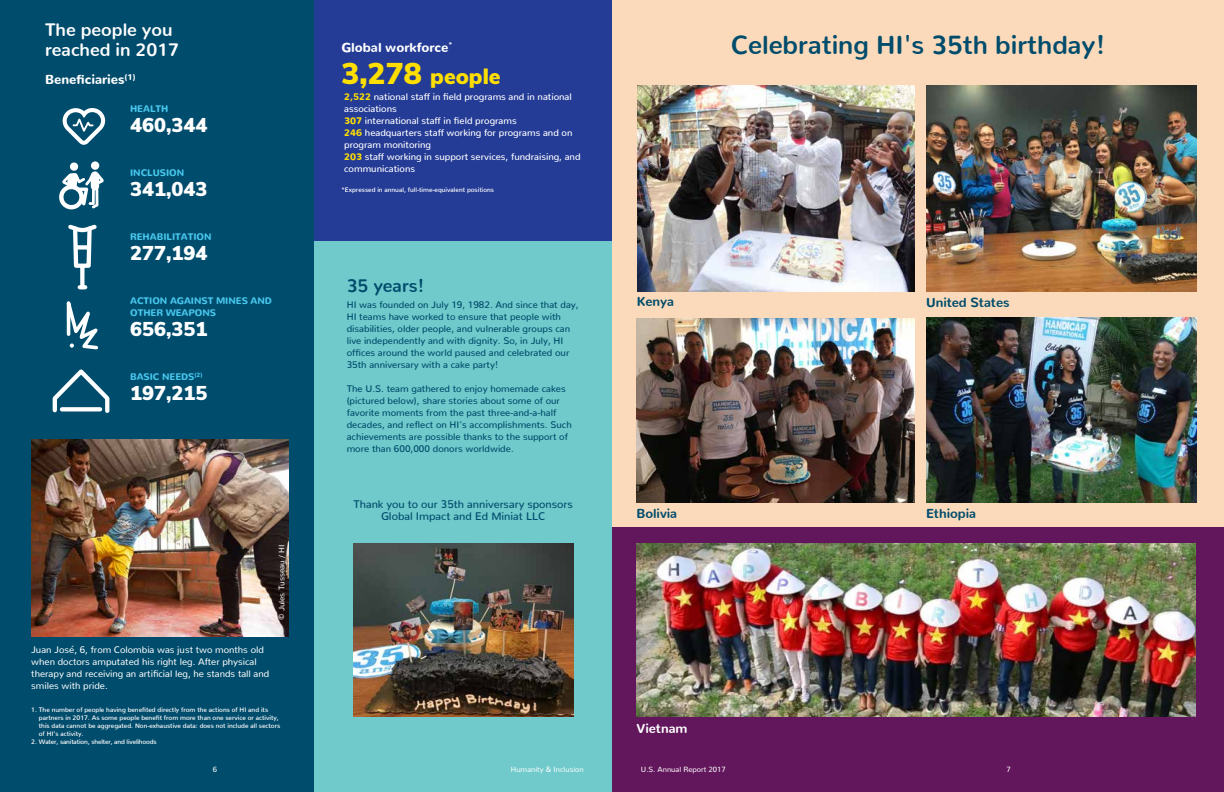
<style>
.page{position:relative;width:1224px;height:792px;background:#fff}
.page>*{position:absolute;margin:0;border:0;box-sizing:border-box;transform-origin:0 0}
.t1{font:700 26px "Nunito";color:#004c6c}
.t2{font:900 22px "Nunito Sans";color:#ffdf00}
.t3{font:900 20px "Nunito Sans";color:#fff}
.t4{font:700 18px/20px "Nunito";color:#fff}
.t5{font:700 18px "Nunito";color:#004c6c}
.t6{font:900 13px "Nunito";color:#fff}
.t7{font:800 13px "Nunito";color:#004c6c}
.t8{font:800 13px "Nunito";color:#fff}
.t9{font:500 11px/12px "Nunito";color:#004c6c;text-align:center}
.t10{font:500 9.5px/12px "Nunito";color:#004c6c}
.t11{font:500 9.5px/12px "Nunito";color:#fff}
.t12{font:9.5px/12px "Nunito";color:#fff}
.t13{font:900 9.5px/12px "Nunito";color:#48c7ed}
.t14{font:8px "Nunito";color:#fff}
.t15{font:7.5px "Nunito";color:#fff}
.t16{font:600 6.5px/8px "Nunito";color:#fff}
.t17{font:600 6.5px "Nunito";letter-spacing:-.02em;color:#fff}
.s1{font-size:30px}
.s2{font-weight:900;color:#ffdf00}
</style>
<div class="page">
<div style="left:612px;top:1px;width:612px;height:791px;background:#fadaba"></div>
<div style="left:0;top:0;width:314px;height:792px;background:#004c6c"></div>
<div style="left:314px;top:240px;width:298px;height:552px;background:#70cacb"></div>
<svg style="left:63px;top:108px;width:42px;height:37px"></svg>
<svg style="left:66px;top:224px;width:32px;height:126px"></svg>
<svg style="left:52px;top:369px;width:58px;height:44px"></svg>
<svg style="left:59px;top:162px;width:45px;height:47px"></svg>
<div style="left:314px;top:0;width:298px;height:240px;background:#243c96"></div>
<img style="left:31px;top:439px;width:257px;height:197px">
<img style="left:926px;top:318px;width:270px;height:185px">
<img style="left:637px;top:86px;width:278px;height:206px">
<img style="left:926px;top:86px;width:270px;height:206px">
<img style="left:354px;top:544px;width:220px;height:173px">
<img style="left:637px;top:319px;width:278px;height:184px">
<div style="left:612px;top:527px;width:612px;height:265px;background:#62165c"></div>
<img style="left:636px;top:544px;width:560px;height:173px">
<h3 class="t4" style="left:45px;top:18px;width:136px">The people you reached in 2017</h3>
<h3 class="t6" style="left:45px;top:68px;width:92px">Beneficiaries<sup>(1)</sup></h3>
<p class="t13" style="left:130px;top:102px;width:40px">HEALTH</p>
<h3 class="t3" style="left:130px;top:111px;width:79px">460,344</h3>
<p class="t13" style="left:130px;top:166px;width:56px">INCLUSION</p>
<h3 class="t3" style="left:130px;top:175px;width:79px">341,043</h3>
<p class="t13" style="left:130px;top:230px;width:83px">REHABILITATION</p>
<h3 class="t3" style="left:130px;top:239px;width:79px">277,194</h3>
<p class="t13" style="left:130px;top:294px;width:143px">ACTION AGAINST MINES AND<br>OTHER WEAPONS</p>
<h3 class="t3" style="left:130px;top:315px;width:79px">656,351</h3>
<p class="t13" style="left:130px;top:370px;width:74px">BASIC NEEDS<sup>(2)</sup></p>
<h3 class="t3" style="left:130px;top:379px;width:79px">197,215</h3>
<p class="t14" style="left:275px;top:620px;width:77px;rotate:-90deg">© Jules Tusseau / HI</p>
<p class="t12" style="left:31px;top:643px;width:240px">Juan José, 6, from Colombia was just two months old when doctors amputated his right leg. After physical therapy and receiving an artificial leg, he stands tall and smiles with pride.</p>
<p class="t16" style="left:39px;top:705px;width:243px;text-indent:-8px">1. The number of people having benefited directly from the actions of HI and its partners in 2017. As some people benefit from more than one service or activity, this data cannot be aggregated. Non-exhaustive data: does not include all sectors of HI’s activity.</p>
<p class="t17" style="left:31px;top:736px;width:127px">2. Water, sanitation, shelter, and livelihoods</p>
<h3 class="t6" style="left:341px;top:36px;width:112px">Global workforce<sup>*</sup></h3>
<h2 class="t2" style="left:341px;top:60px;width:161px"><span class="s1">3,278</span> people</h2>
<p class="t11" style="left:344px;top:90px;width:238px"><span class="s2">2,522</span> national staff in field programs and in national associations<br><span class="s2">307</span> international staff in field programs<br><span class="s2">246</span> headquarters staff working for programs and on program monitoring<br><span class="s2">203</span> staff working in support services, fundraising, and communications</p>
<p class="t16" style="left:341px;top:185px;width:154px">*Expressed in annual, full-time-equivalent positions</p>
<h3 class="t5" style="left:347px;top:270px;width:79px">35 years!</h3>
<p class="t10" style="left:347px;top:298px;width:233px">HI was founded on July 19, 1982. And since that day, HI teams have worked to ensure that people with disabilities, older people, and vulnerable groups can live independently and with dignity. So, in July, HI offices around the world paused and celebrated our 35th anniversary with a cake party!</p>
<p class="t10" style="left:347px;top:382px;width:227px">The U.S. team gathered to enjoy homemade cakes (pictured below), share stories about some of our favorite moments from the past three-and-a-half decades, and reflect on HI's accomplishments. Such achievements are possible thanks to the support of more than 600,000 donors worldwide.</p>
<p class="t9" style="left:353px;top:497px;width:221px">Thank you to our 35th anniversary sponsors<br>Global Impact and Ed Miniat LLC</p>
<p class="t15" style="left:213px;top:763px;width:6px">6</p>
<p class="t15" style="left:511px;top:763px;width:74px">Humanity &amp; Inclusion</p>
<h1 class="t1" style="left:731px;top:21px;width:376px">Celebrating HI's 35th birthday!</h1>
<h3 class="t7" style="left:637px;top:290px;width:39px">Kenya</h3>
<h3 class="t7" style="left:636px;top:501px;width:42px">Bolivia</h3>
<h3 class="t8" style="left:636px;top:717px;width:53px">Vietnam</h3>
<h3 class="t7" style="left:926px;top:290px;width:85px">United States</h3>
<h3 class="t7" style="left:926px;top:501px;width:52px">Ethiopia</h3>
<p class="t15" style="left:641px;top:763px;width:86px">U.S. Annual Report 2017</p>
<p class="t15" style="left:1006px;top:763px;width:6px">7</p>
</div>
